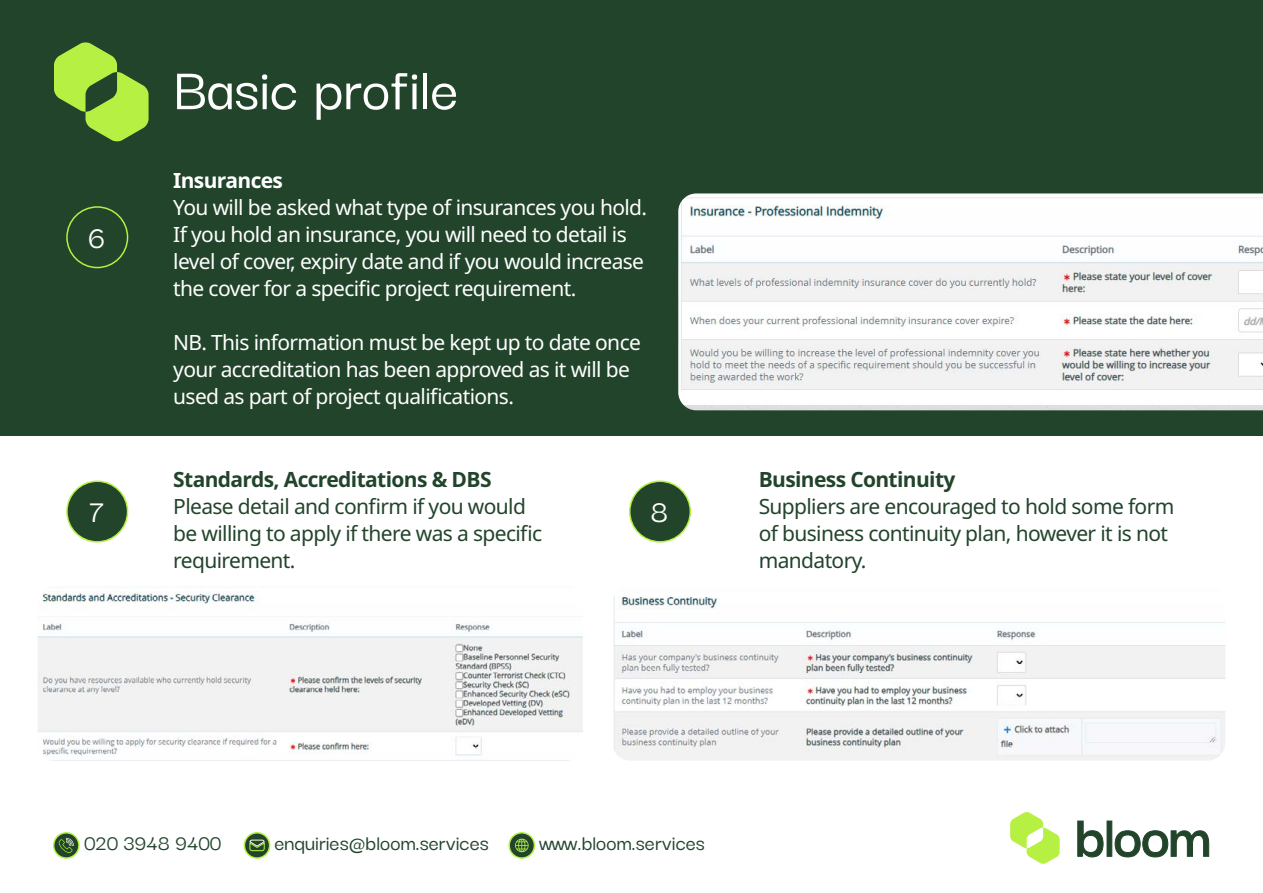
<style>
.page{position:relative;width:1263px;height:893px;background:#fff}
.page>*{position:absolute;margin:0;border:0;box-sizing:border-box;transform-origin:0 0}
.t1{font:500 63px "Darker Grotesque";color:#fff}
.t2{font:500 33px "Darker Grotesque";color:#fff}
.t3{font:500 22.5px "Darker Grotesque";color:#22442b}
.t4{font:21px/27px "Noto Sans";letter-spacing:-.03em;color:#fff}
.t5{font:21px/27px "Noto Sans";letter-spacing:-.03em;color:#22442b}
.t6{font:700 21px "Noto Sans";letter-spacing:-.03em;color:#22442b}
.t7{font:700 21px "Noto Sans";letter-spacing:-.03em;color:#fff}
</style>
<div class="page">
<div style="left:0;top:0;width:1263px;height:436px;background:#22442b"></div>
<svg style="left:1077px;top:820px;width:26px;height:37px"></svg>
<div style="left:1107px;top:821px;width:5px;height:35px;background:#22442b;border:1px solid #22442b"></div>
<svg style="left:1114px;top:830px;width:95px;height:27px"></svg>
<svg style="left:1010px;top:812px;width:50px;height:52px"></svg>
<svg style="left:54px;top:42px;width:95px;height:100px"></svg>
<svg style="left:509px;top:833px;width:25px;height:25px"></svg>
<div style="left:508px;top:832px;width:27px;height:27px;border:2px solid #b6f043;border-radius:50%"></div>
<svg style="left:244px;top:833px;width:26px;height:25px"></svg>
<div style="left:244px;top:832px;width:26px;height:27px;border:2px solid #b6f043;border-radius:50%"></div>
<svg style="left:54px;top:833px;width:25px;height:25px"></svg>
<div style="left:53px;top:832px;width:27px;height:27px;border:2px solid #b6f043;border-radius:50%"></div>
<svg style="left:515px;top:839px;width:14px;height:13px"></svg>
<svg style="left:249px;top:839px;width:16px;height:12px"></svg>
<svg style="left:59px;top:838px;width:15px;height:15px"></svg>
<div style="left:66px;top:206px;width:62px;height:62px;border:2px solid #b6f043;border-radius:50%"></div>
<div style="left:67px;top:481px;width:61px;height:61px;background:#22442b;border-radius:50%"></div>
<div style="left:66px;top:480px;width:62px;height:63px;border:2px solid #b6f043;border-radius:50%"></div>
<div style="left:630px;top:481px;width:60px;height:61px;background:#22442b;border-radius:50%"></div>
<div style="left:629px;top:480px;width:62px;height:63px;border:2px solid #b6f043;border-radius:50%"></div>
<img style="left:678px;top:193px;width:585px;height:217px">
<img style="left:38px;top:587px;width:545px;height:174px">
<img style="left:613px;top:595px;width:612px;height:165px">
<h2 class="t2" style="left:88px;top:218px;width:19px">6</h2>
<h1 class="t1" style="left:173px;top:53px;width:287px">Basic profile</h1>
<p class="t7" style="left:173px;top:169px;width:111px">Insurances</p>
<p class="t4" style="left:173px;top:195px;width:475px">You will be asked what type of insurances you hold.<br>If you hold an insurance, you will need to detail is level of cover, expiry date and if you would increase the cover for a specific project requirement.</p>
<p class="t4" style="left:173px;top:330px;width:469px">NB. This information must be kept up to date once your accreditation has been approved as it will be used as part of project qualifications.</p>
<p class="t6" style="left:173px;top:468px;width:320px">Standards, Accreditations &amp; DBS</p>
<p class="t5" style="left:173px;top:493px;width:371px">Please detail and confirm if you would be willing to apply if there was a specific requirement.</p>
<h2 class="t2" style="left:89px;top:493px;width:17px">7</h2>
<h2 class="t2" style="left:650px;top:493px;width:19px">8</h2>
<p class="t6" style="left:759px;top:468px;width:198px">Business Continuity</p>
<p class="t5" style="left:759px;top:493px;width:417px">Suppliers are encouraged to hold some form of business continuity plan, however it is not mandatory.</p>
<p class="t3" style="left:84px;top:830px;width:139px">020 3948 9400</p>
<p class="t3" style="left:274px;top:830px;width:216px">enquiries@bloom.services</p>
<p class="t3" style="left:539px;top:830px;width:167px">www.bloom.services</p>
</div>
